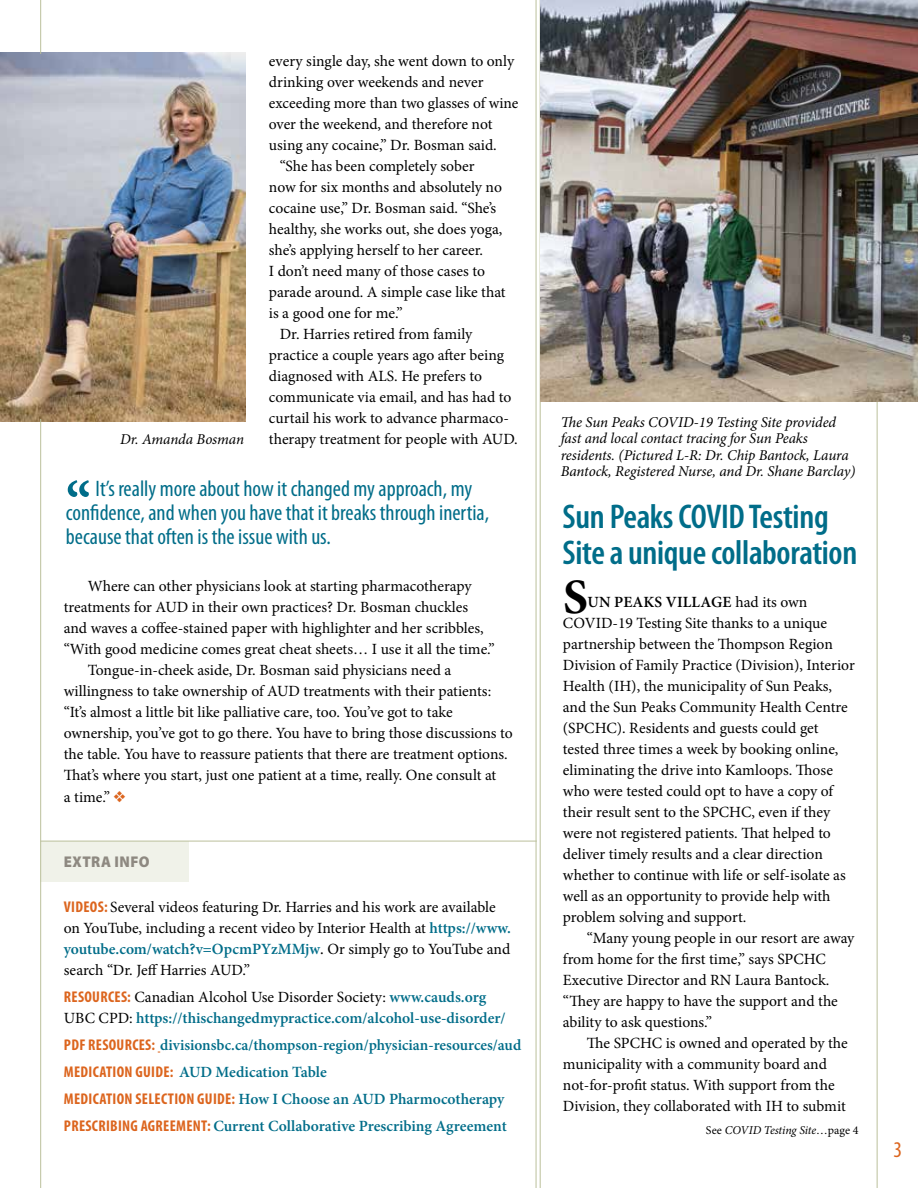
<style>
.page{position:relative;width:918px;height:1188px;background:#fff}
.page>*{position:absolute;margin:0;border:0;box-sizing:border-box;transform-origin:0 0}
.t1{font:700 condensed 60px "Minion Pro";color:#006d89}
.t2{font:700 49.5px "Minion Pro";color:#000}
.t3{font:600 condensed 34.5px/36px "Myriad Pro";letter-spacing:-.01em;color:#006d89}
.t4{font:condensed 22.5px/24px "Myriad Pro";color:#006d89}
.t5{font:condensed 22.5px "Myriad Pro";color:#dc651e}
.t6{font:15.6px/21px "Minion Pro";letter-spacing:-.005em;color:#000}
.t7{font:600 15.6px/21px "Minion Pro";letter-spacing:-.005em;color:#006d89}
.t8{font:700 condensed 15.6px "Myriad Pro";letter-spacing:.02em;color:#dc651e}
.t9{font:900 15.6px "Myriad Pro";letter-spacing:.03em;color:#8e8981;scale:.95 1}
.t10{font:italic 15px/16.5px "Minion Pro";letter-spacing:-.01em;color:#000}
.t11{font:italic 12px "Minion Pro";letter-spacing:-.01em;color:#000}
.s1{color:#dc651e}
.s2{font-family:"Myriad Pro";font-weight:700;font-stretch:condensed;color:#dc651e}
.s3{font-weight:600;color:#006d89}
.s4{font-weight:500}
.s5{font-weight:400;color:#000}
.s6{font-family:"Minion Pro";font-weight:600;font-stretch:normal;color:#006d89}
.s7{font-weight:600}
.s8{font-style:normal}
</style>
<div class="page">
<div style="left:40px;top:841px;width:149px;height:40px;background:#f0f2e9"></div>
<img style="left:0;top:53px;width:245px;height:368px">
<hr style="left:40px;top:0;width:1px;height:54px;background:#bbc09b">
<hr style="left:40px;top:419px;width:1px;height:769px;background:#bbc09b">
<hr style="left:540px;top:0;width:1px;height:1188px;background:#bbc09b">
<hr style="left:536px;top:0;width:1px;height:1188px;background:#bbc09b">
<hr style="left:877px;top:402px;width:1px;height:786px;background:#bbc09b">
<img style="left:540px;top:0;width:378px;height:402px">
<hr style="left:40px;top:841px;width:497px;height:1px;background:#bbc09b">
<p class="t10" style="left:120px;top:431px;width:126px">Dr. Amanda Bosman</p>
<p class="t6" style="left:269px;top:51px;width:247px">every single day, she went down to only</p>
<p class="t6" style="left:269px;top:72px;width:216px">drinking over weekends and never</p>
<p class="t6" style="left:269px;top:93px;width:251px">exceeding more than two glasses of wine</p>
<p class="t6" style="left:269px;top:114px;width:225px">over the weekend, and therefore not</p>
<p class="t6" style="left:269px;top:135px;width:229px">using any cocaine,” Dr. Bosman said.</p>
<p class="t6" style="left:280px;top:156px;width:196px">“She has been completely sober</p>
<p class="t6" style="left:269px;top:177px;width:235px">now for six months and absolutely no</p>
<p class="t6" style="left:269px;top:198px;width:229px">cocaine use,” Dr. Bosman said. “She’s</p>
<p class="t6" style="left:269px;top:219px;width:235px">healthy, she works out, she does yoga,</p>
<p class="t6" style="left:269px;top:240px;width:216px">she’s applying herself to her career.</p>
<p class="t6" style="left:269px;top:261px;width:218px">I don’t need many of those cases to</p>
<p class="t6" style="left:269px;top:282px;width:238px">parade around. A simple case like that</p>
<p class="t6" style="left:269px;top:303px;width:135px">is a good one for me.”</p>
<p class="t6" style="left:280px;top:324px;width:194px">Dr. Harries retired from family</p>
<p class="t6" style="left:269px;top:345px;width:237px">practice a couple years ago after being</p>
<p class="t6" style="left:269px;top:366px;width:215px">diagnosed with ALS. He prefers to</p>
<p class="t6" style="left:269px;top:387px;width:244px">communicate via email, and has had to</p>
<p class="t6" style="left:269px;top:408px;width:242px">curtail his work to advance pharmaco-</p>
<p class="t6" style="left:269px;top:429px;width:250px">therapy treatment for people with AUD.</p>
<h3 class="t4" style="left:66px;top:476px;width:425px;text-indent:30px">It’s really more about how it changed my approach, my confidence, and when you have that it breaks through inertia, because that often is the issue with us.</h3>
<h1 class="t1" style="left:66px;top:462px;width:27px">“</h1>
<p class="t6" style="left:88px;top:576px;width:385px">Where can other physicians look at starting pharmacotherapy</p>
<p class="t6" style="left:64px;top:597px;width:406px">treatments for AUD in their own practices? Dr. Bosman chuckles</p>
<p class="t6" style="left:64px;top:618px;width:422px">and waves a coffee-stained paper with highlighter and her scribbles,</p>
<p class="t6" style="left:64px;top:639px;width:433px">“With good medicine comes great cheat sheets… I use it all the time.”</p>
<p class="t6" style="left:88px;top:660px;width:365px">Tongue-in-cheek aside, Dr. Bosman said physicians need a</p>
<p class="t6" style="left:64px;top:681px;width:429px">willingness to take ownership of AUD treatments with their patients:</p>
<p class="t6" style="left:64px;top:702px;width:391px">“It’s almost a little bit like palliative care, too. You’ve got to take</p>
<p class="t6" style="left:64px;top:723px;width:450px">ownership, you’ve got to go there. You have to bring those discussions to</p>
<p class="t6" style="left:64px;top:744px;width:445px">the table. You have to reassure patients that there are treatment options.</p>
<p class="t6" style="left:64px;top:765px;width:434px">That’s where you start, just one patient at a time, really. One consult at</p>
<p class="t6" style="left:64px;top:787px;width:64px">a time.” <span class="s1">❖</span></p>
<p class="t9" style="left:64px;top:852px;width:92px">EXTRA INFO</p>
<p class="t6" style="left:64px;top:897px;width:449px"><span class="s2">VIDEOS:</span> Several videos featuring Dr. Harries and his work are available on YouTube, including a recent video by Interior Health at <span class="s3">https://www. youtube.com/watch?v=OpcmPYzMMjw</span><span class="s4">.</span> Or simply go to YouTube and search “Dr. Jeff Harries AUD.”</p>
<p class="t7" style="left:64px;top:987px;width:443px"><span class="s2">RESOURCES:</span> <span class="s5">Canadian Alcohol Use Disorder Society:</span> www.cauds.org<br><span class="s5">UBC CPD:</span> https://thischangedmypractice.com/alcohol-use-disorder/</p>
<p class="t7" style="left:64px;top:1035px;width:459px"><span class="s2">PDF RESOURCES:</span> divisionsbc.ca/thompson-region/physician-resources/aud</p>
<p class="t8" style="left:64px;top:1063px;width:127px">MEDICATION GUIDE: <span class="s6">AUD</span></p>
<p class="t7" style="left:216px;top:1062px;width:113px">Medication Table</p>
<p class="t8" style="left:64px;top:1090px;width:301px">MEDICATION SELECTION GUIDE: <span class="s6">How I Choose an AUD</span></p>
<p class="t7" style="left:64px;top:1086px;width:444px;line-height:27px;text-align:right">Pharmocotherapy<br><span class="s2">PRESCRIBING AGREEMENT:</span> Current Collaborative Prescribing Agreement</p>
<p class="t10" style="left:561px;top:414px;width:296px">The Sun Peaks COVID-19 Testing Site provided fast and local contact tracing for Sun Peaks residents. (Pictured L-R: Dr. Chip Bantock, Laura Bantock, Registered Nurse, and Dr. Shane Barclay)</p>
<h3 class="t3" style="left:562px;top:498px;width:296px">Sun Peaks COVID Testing<br>Site a unique collaboration</h3>
<h2 class="t2" style="left:563px;top:563px;width:23px">S</h2>
<p class="t6" style="left:563px;top:592px;width:293px;text-indent:25px"><span class="s7">un Peaks Village</span> had its own COVID-19 Testing Site thanks to a unique partnership between the Thompson Region Division of Family Practice (Division), Interior Health (IH), the municipality of Sun Peaks, and the Sun Peaks Community Health Centre (SPCHC). Residents and guests could get tested three times a week by booking online, eliminating the drive into Kamloops. Those who were tested could opt to have a copy of their result sent to the SPCHC, even if they were not registered patients. That helped to deliver timely results and a clear direction whether to continue with life or self-isolate as well as an opportunity to provide help with problem solving and support.</p>
<p class="t6" style="left:563px;top:928px;width:293px;text-indent:24px">“Many young people in our resort are away from home for the first time,” says SPCHC Executive Director and RN Laura Bantock. “They are happy to have the support and the ability to ask questions.”</p>
<p class="t6" style="left:563px;top:1033px;width:286px;text-indent:24px">The SPCHC is owned and operated by the municipality with a community board and not-for-profit status. With support from the Division, they collaborated with IH to submit</p>
<p class="t11" style="left:706px;top:1122px;width:154px"><span class="s8">See</span> COVID Testing Site<span class="s8">…page 4</span></p>
<h3 class="t5" style="left:893px;top:1136px;width:10px">3</h3>
</div>
